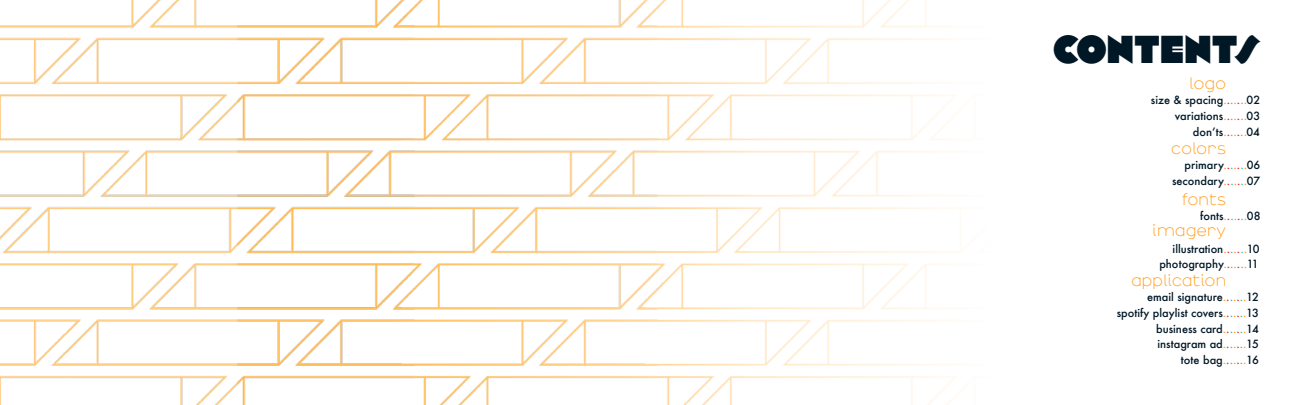
<style>
.page{position:relative;width:1296px;height:405px;background:#fff}
.page>*{position:absolute;margin:0;border:0;box-sizing:border-box;transform-origin:0 0}
.t1{font:900 42px "Arbotek";color:#001726}
.t2{font:300 18px/30.8px "Arbotek";color:#ff9e1c;text-align:right}
.t3{font:500 11px/15.8px "Futura";color:#001726;text-align:right}
.s1{color:#ff9e1c}
.s2{color:#e81c36}
.s3{color:#2ec4b5}
</style>
<div class="page">
<img style="left:0;top:0;width:237px;height:405px">
<img style="left:237px;top:0;width:717px;height:405px">
<h1 class="t1" style="left:1053px;top:26px;width:209px">CONTENTS</h1>
<p class="t3" style="left:1151px;top:92px;width:111px">size &amp; spacing<span class="s1">.</span><span class="s2">.</span><span class="s3">.</span><span class="s1">.</span><span class="s2">.</span><span class="s3">.</span><span class="s1">.</span>02</p>
<h2 class="t2" style="left:1189px;top:68px;width:39px">logo</h2>
<p class="t3" style="left:1175px;top:108px;width:87px">variations<span class="s1">.</span><span class="s2">.</span><span class="s3">.</span><span class="s1">.</span><span class="s2">.</span><span class="s3">.</span><span class="s1">.</span>03</p>
<p class="t3" style="left:1193px;top:124px;width:69px">don’ts<span class="s1">.</span><span class="s2">.</span><span class="s3">.</span><span class="s1">.</span><span class="s2">.</span><span class="s3">.</span><span class="s1">.</span>04</p>
<h2 class="t2" style="left:1171px;top:133px;width:57px">colors</h2>
<h2 class="t2" style="left:1152px;top:184px;width:76px">fonts imagery</h2>
<h2 class="t2" style="left:1131px;top:265px;width:97px">application</h2>
<p class="t3" style="left:1172px;top:157px;width:90px">primary<span class="s1">.</span><span class="s2">.</span><span class="s3">.</span><span class="s1">.</span><span class="s2">.</span><span class="s3">.</span><span class="s1">.</span>06 secondary<span class="s1">.</span><span class="s2">.</span><span class="s3">.</span><span class="s1">.</span><span class="s2">.</span><span class="s3">.</span><span class="s1">.</span>07</p>
<p class="t3" style="left:1200px;top:208px;width:62px">fonts<span class="s1">.</span><span class="s2">.</span><span class="s3">.</span><span class="s1">.</span><span class="s2">.</span><span class="s3">.</span><span class="s1">.</span>08</p>
<p class="t3" style="left:1159px;top:241px;width:102px;line-height:15.1px">illustration<span class="s1">.</span><span class="s2">.</span><span class="s3">.</span><span class="s1">.</span><span class="s2">.</span><span class="s3">.</span><span class="s1">.</span>10 photography<span class="s1">.</span><span class="s2">.</span><span class="s3">.</span><span class="s1">.</span><span class="s2">.</span><span class="s3">.</span><span class="s1">.</span>11</p>
<p class="t3" style="left:1147px;top:289px;width:113px">email signature<span class="s1">.</span><span class="s2">.</span><span class="s3">.</span><span class="s1">.</span><span class="s2">.</span><span class="s3">.</span><span class="s1">.</span>12</p>
<p class="t3" style="left:1117px;top:305px;width:144px">spotify playlist covers<span class="s1">.</span><span class="s2">.</span><span class="s3">.</span><span class="s1">.</span><span class="s2">.</span><span class="s3">.</span><span class="s1">.</span>13</p>
<p class="t3" style="left:1157px;top:336px;width:103px">instagram ad<span class="s1">.</span><span class="s2">.</span><span class="s3">.</span><span class="s1">.</span><span class="s2">.</span><span class="s3">.</span><span class="s1">.</span>15</p>
<p class="t3" style="left:1156px;top:320px;width:104px">business card<span class="s1">.</span><span class="s2">.</span><span class="s3">.</span><span class="s1">.</span><span class="s2">.</span><span class="s3">.</span><span class="s1">.</span>14</p>
<p class="t3" style="left:1181px;top:352px;width:80px">tote bag<span class="s1">.</span><span class="s2">.</span><span class="s3">.</span><span class="s1">.</span><span class="s2">.</span><span class="s3">.</span><span class="s1">.</span>16</p>
</div>
